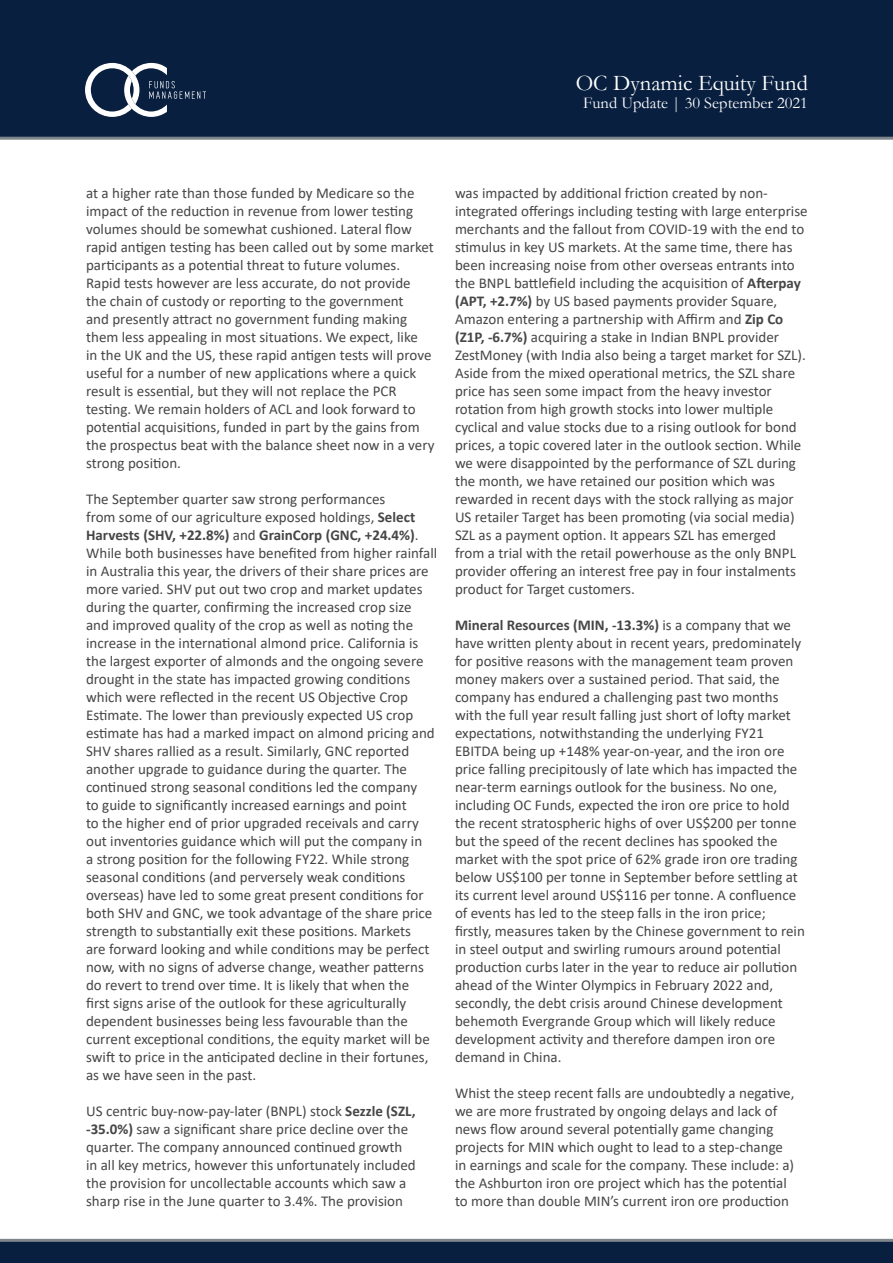
<style>
.page{position:relative;width:893px;height:1263px;background:#fff}
.page>*{position:absolute;margin:0;border:0;box-sizing:border-box;transform-origin:0 0}
.t1{font:22.5px "Garamond";color:#fff}
.t2{font:16.5px "Garamond";color:#fff}
.t3{font:15px/18px "Calibri";color:#464647}
.s1{font-weight:700}
</style>
<div class="page">
<div style="left:0;top:0;width:893px;height:138px;background:#081f3f"></div>
<hr style="left:0;top:137px;width:893px;height:3px;background:#7e868c">
<svg style="left:85px;top:63px;width:121px;height:54px"></svg>
<div style="left:0;top:1240px;width:893px;height:23px;background:#081f3f"></div>
<hr style="left:0;top:1239px;width:893px;height:3px;background:#7e868c">
<h1 class="t1" style="left:576px;top:68px;width:234px">OC Dynamic Equity Fund</h1>
<p class="t2" style="left:583px;top:92px;width:226px">Fund Update | 30 September 2021</p>
<p class="t3" style="left:86px;top:184px;width:350px">at a higher rate than those funded by Medicare so the impact of the reduction in revenue from lower testing volumes should be somewhat cushioned. Lateral flow rapid antigen testing has been called out by some market participants as a potential threat to future volumes.<br>Rapid tests however are less accurate, do not provide the chain of custody or reporting to the government<br>and presently attract no government funding making them less appealing in most situations. We expect, like<br>in the UK and the US, these rapid antigen tests will prove useful for a number of new applications where a quick result is essential, but they will not replace the PCR testing. We remain holders of ACL and look forward to potential acquisitions, funded in part by the gains from the prospectus beat with the balance sheet now in a very strong position.</p>
<p class="t3" style="left:86px;top:490px;width:353px">The September quarter saw strong performances<br>from some of our agriculture exposed holdings, <span class="s1">Select Harvests (SHV, +22.8%)</span> and <span class="s1">GrainCorp (GNC, +24.4%)</span>.<br>While both businesses have benefited from higher rainfall in Australia this year, the drivers of their share prices are more varied. SHV put out two crop and market updates during the quarter, confirming the increased crop size and improved quality of the crop as well as noting the increase in the international almond price. California is the largest exporter of almonds and the ongoing severe drought in the state has impacted growing conditions which were reflected in the recent US Objective Crop Estimate. The lower than previously expected US crop estimate has had a marked impact on almond pricing and SHV shares rallied as a result. Similarly, GNC reported another upgrade to guidance during the quarter. The continued strong seasonal conditions led the company<br>to guide to significantly increased earnings and point<br>to the higher end of prior upgraded receivals and carry out inventories guidance which will put the company in<br>a strong position for the following FY22. While strong seasonal conditions (and perversely weak conditions overseas) have led to some great present conditions for both SHV and GNC, we took advantage of the share price strength to substantially exit these positions. Markets<br>are forward looking and while conditions may be perfect now, with no signs of adverse change, weather patterns do revert to trend over time. It is likely that when the<br>first signs arise of the outlook for these agriculturally dependent businesses being less favourable than the current exceptional conditions, the equity market will be swift to price in the anticipated decline in their fortunes, as we have seen in the past.</p>
<p class="t3" style="left:86px;top:1102px;width:331px">US centric buy-now-pay-later (BNPL) stock <span class="s1">Sezzle (SZL, -35.0%)</span> saw a significant share price decline over the quarter. The company announced continued growth in all key metrics, however this unfortunately included the provision for uncollectable accounts which saw a sharp rise in the June quarter to 3.4%. The provision</p>
<p class="t3" style="left:455px;top:184px;width:354px">was impacted by additional friction created by non&shy;integrated offerings including testing with large enterprise merchants and the fallout from COVID-19 with the end to stimulus in key US markets. At the same time, there has been increasing noise from other overseas entrants into the BNPL battlefield including the acquisition of <span class="s1">Afterpay (APT, +2.7%)</span> by US based payments provider Square, Amazon entering a partnership with Affirm and <span class="s1">Zip Co (Z1P, -6.7%)</span> acquiring a stake in Indian BNPL provider ZestMoney (with India also being a target market for SZL).<br>Aside from the mixed operational metrics, the SZL share price has seen some impact from the heavy investor rotation from high growth stocks into lower multiple cyclical and value stocks due to a rising outlook for bond prices, a topic covered later in the outlook section. While we were disappointed by the performance of SZL during the month, we have retained our position which was rewarded in recent days with the stock rallying as major US retailer Target has been promoting (via social media)<br>SZL as a payment option. It appears SZL has emerged from a trial with the retail powerhouse as the only BNPL provider offering an interest free pay in four instalments product for Target customers.</p>
<p class="t3" style="left:455px;top:616px;width:351px"><span class="s1">Mineral Resources (MIN, -13.3%)</span> is a company that we have written plenty about in recent years, predominately for positive reasons with the management team proven money makers over a sustained period. That said, the company has endured a challenging past two months with the full year result falling just short of lofty market expectations, notwithstanding the underlying FY21<br>EBITDA being up +148% year-on-year, and the iron ore price falling precipitously of late which has impacted the near-term earnings outlook for the business. No one, including OC Funds, expected the iron ore price to hold the recent stratospheric highs of over US$200 per tonne but the speed of the recent declines has spooked the market with the spot price of 62% grade iron ore trading below US$100 per tonne in September before settling at its current level around US$116 per tonne. A confluence of events has led to the steep falls in the iron price; firstly, measures taken by the Chinese government to rein in steel output and swirling rumours around potential production curbs later in the year to reduce air pollution ahead of the Winter Olympics in February 2022 and, secondly, the debt crisis around Chinese development behemoth Evergrande Group which will likely reduce development activity and therefore dampen iron ore demand in China.</p>
<p class="t3" style="left:455px;top:1084px;width:341px">Whist the steep recent falls are undoubtedly a negative, we are more frustrated by ongoing delays and lack of news flow around several potentially game changing projects for MIN which ought to lead to a step-change in earnings and scale for the company. These include: a) the Ashburton iron ore project which has the potential to more than double MIN’s current iron ore production</p>
</div>
